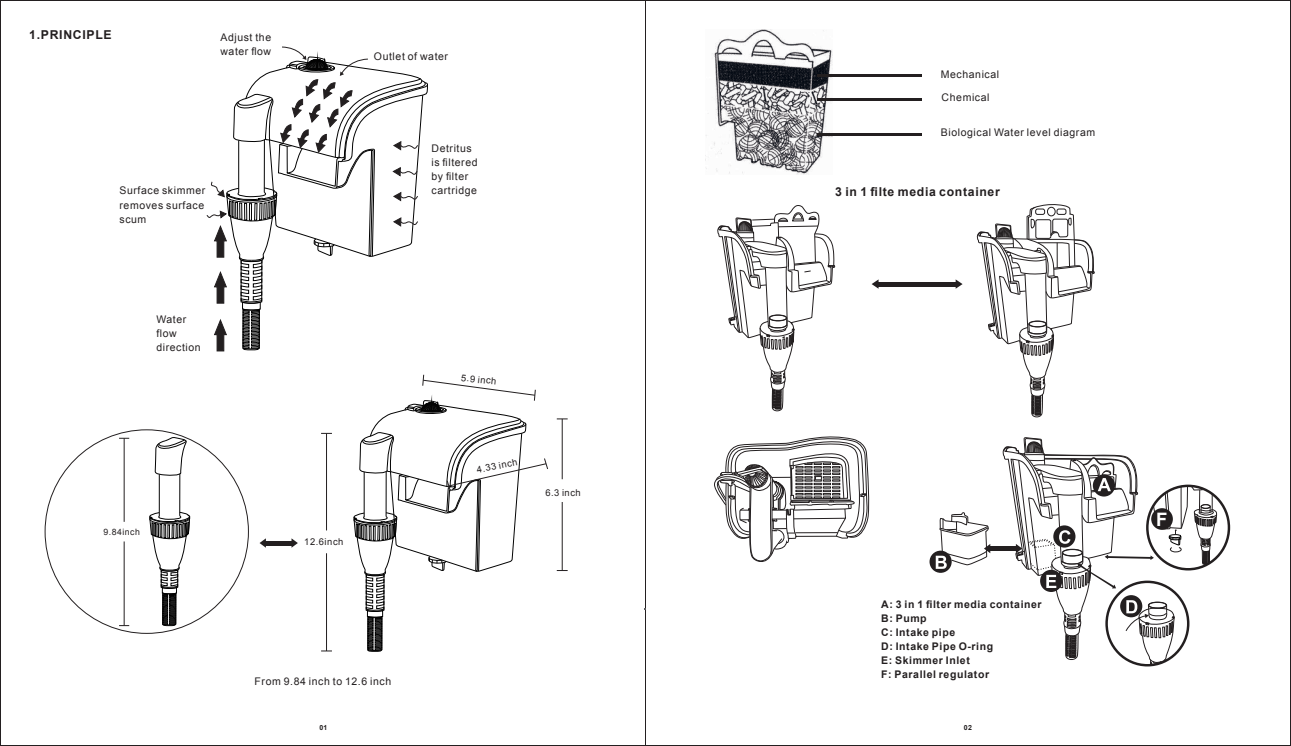
<style>
.page{position:relative;width:1291px;height:746px;background:#fff}
.page>*{position:absolute;margin:0;border:0;box-sizing:border-box;transform-origin:0 0}
.t1{font:700 18.55px "Arial";color:#fff}
.t2{font:700 12.25px "Arial";letter-spacing:.055em;color:#231f20}
.t3{font:10.5px/14px "Arial";letter-spacing:.055em;color:#231f20}
.t4{font:700 10.5px/14px "Arial";letter-spacing:.055em;color:#231f20}
.t5{font:9.45px "Arial";letter-spacing:.055em;color:#231f20}
.t6{font:8.75px "Arial";letter-spacing:.055em;color:#231f20}
.t7{font:700 7px "Arial";color:#231f20}
</style>
<div class="page">
<svg style="left:206px;top:47px;width:222px;height:305px"></svg>
<hr style="left:562px;top:418px;width:1px;height:61px;background:#231f20">
<hr style="left:562px;top:501px;width:1px;height:69px;background:#231f20">
<svg style="left:353px;top:374px;width:195px;height:277px"></svg>
<hr style="left:326px;top:433px;width:1px;height:97px;background:#231f20">
<hr style="left:326px;top:553px;width:1px;height:97px;background:#231f20">
<svg style="left:929px;top:550px;width:23px;height:22px"></svg>
<hr style="left:878px;top:282px;width:79px;height:4px;background:#231f20">
<svg style="left:955px;top:279px;width:7px;height:9px"></svg>
<svg style="left:871px;top:280px;width:7px;height:8px"></svg>
<svg style="left:990px;top:544px;width:12px;height:10px"></svg>
<hr style="left:990px;top:546px;width:26px;height:4px;background:#231f20">
<img style="left:705px;top:30px;width:128px;height:144px">
<hr style="left:817px;top:74px;width:104px;height:3px;background:#231f20">
<hr style="left:817px;top:98px;width:104px;height:3px;background:#231f20">
<hr style="left:817px;top:133px;width:104px;height:3px;background:#231f20">
<svg style="left:936px;top:512px;width:54px;height:56px"></svg>
<svg style="left:714px;top:436px;width:156px;height:126px"></svg>
<svg style="left:717px;top:205px;width:119px;height:206px"></svg>
<svg style="left:977px;top:204px;width:118px;height:213px"></svg>
<svg style="left:155px;top:436px;width:33px;height:40px"></svg>
<hr style="left:159px;top:474px;width:1px;height:42px;background:#030303">
<hr style="left:179px;top:473px;width:1px;height:42px;background:#030303">
<svg style="left:149px;top:511px;width:43px;height:114px"></svg>
<hr style="left:124px;top:438px;width:1px;height:83px;background:#231f20">
<hr style="left:124px;top:541px;width:1px;height:84px;background:#231f20">
<div style="left:265px;top:540px;width:27px;height:5px;background:#231f20"></div>
<svg style="left:291px;top:538px;width:7px;height:9px"></svg>
<svg style="left:260px;top:538px;width:6px;height:9px"></svg>
<svg style="left:1002px;top:437px;width:215px;height:228px"></svg>
<div style="left:1146px;top:484px;width:84px;height:86px;border:2px solid #231f20;border-radius:50%"></div>
<div style="left:1151px;top:508px;width:22px;height:21px;background:#231f20;border-radius:50%"></div>
<p class="t2" style="left:29px;top:27px;width:84px">1.PRINCIPLE</p>
<p class="t3" style="left:220px;top:30px;width:52px">Adjust the water flow</p>
<p class="t3" style="left:119px;top:184px;width:87px;text-align:justify">Surface skimmer removes surface scum</p>
<p class="t3" style="left:374px;top:49px;width:76px">Outlet of water</p>
<p class="t3" style="left:431px;top:141px;width:48px">Detritus is filtered by filter cartridge</p>
<p class="t3" style="left:941px;top:63px;width:60px;line-height:22.6px">Mechanical<br>Chemical</p>
<p class="t3" style="left:941px;top:125px;width:156px">Biological Water level diagram</p>
<p class="t2" style="left:835px;top:183px;width:166px">3 in 1 filte media container</p>
<p class="t3" style="left:156px;top:312px;width:46px">Water flow direction</p>
<p class="t6" style="left:103px;top:525px;width:38px">9.84inch</p>
<p class="t5" style="left:462px;top:371px;width:37px;rotate:6deg">5.9 inch</p>
<p class="t5" style="left:304px;top:535px;width:41px">12.6inch</p>
<p class="t3" style="left:255px;top:674px;width:138px">From 9.84 inch to 12.6 inch</p>
<p class="t5" style="left:476px;top:463px;width:43px;rotate:-11deg">4.33 inch</p>
<p class="t5" style="left:545px;top:486px;width:37px">6.3 inch</p>
<p class="t4" style="left:881px;top:597px;width:162px">A: 3 in 1 filter media container<br>B: Pump<br>C: Intake pipe<br>D: Intake Pipe O-ring<br>E: Skimmer Inlet<br>F: Parallel regulator</p>
<p class="t7" style="left:319px;top:722px;width:10px">01</p>
<p class="t7" style="left:964px;top:722px;width:10px">02</p>
<h1 class="t1" style="left:1156px;top:506px;width:13px">F</h1>
</div>
